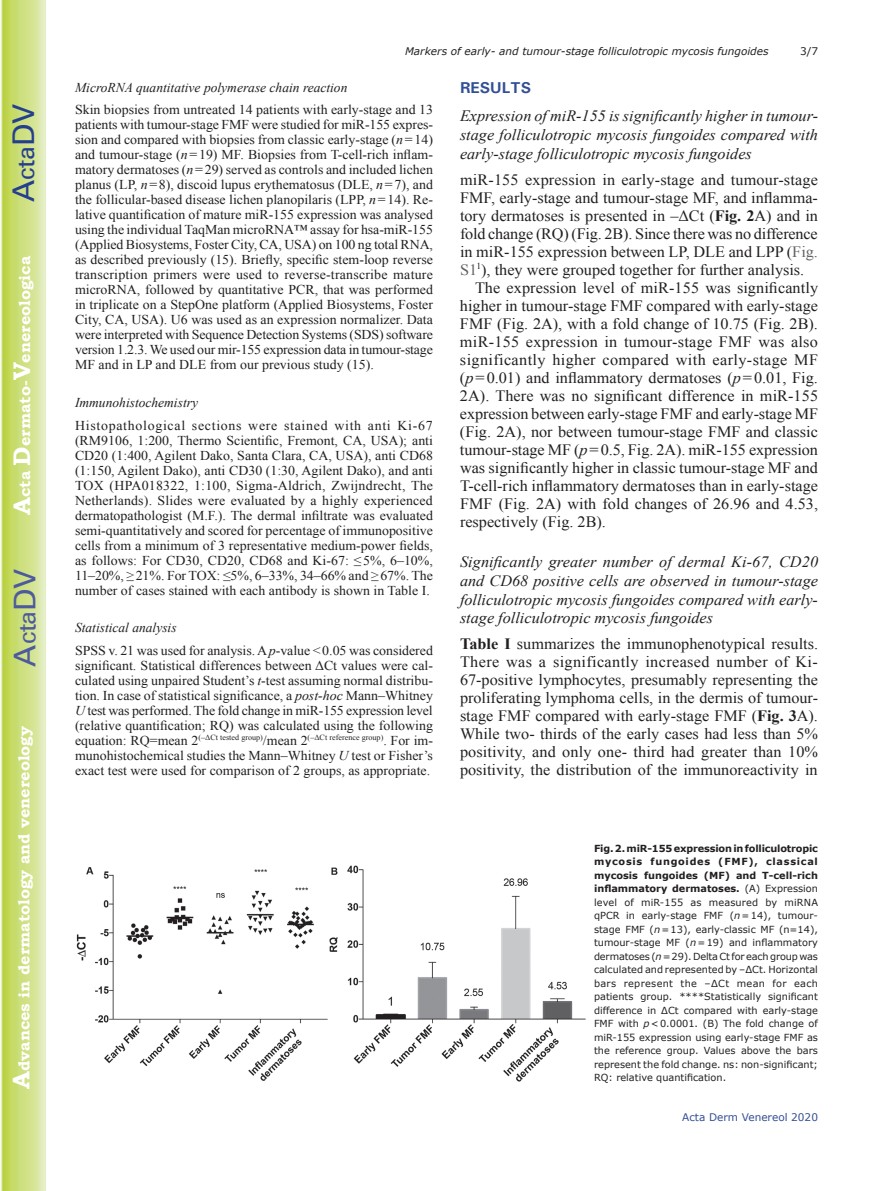
<style>
.page{position:relative;width:893px;height:1191px;background:#fff}
.page>*{position:absolute;margin:0;border:0;box-sizing:border-box;transform-origin:0 0}
.t1{font:30px "Univers";color:#4d5a9e}
.t2{font:30px "Univers";color:#253f8e}
.t3{font:15.75px/18px "Times New Roman";color:#231f20;text-align:justify}
.t4{font:italic 15.75px/18.9px "Times New Roman";color:#231f20;text-align:justify}
.t5{font:700 15.75px "Bookman Old Style";color:#fff}
.t6{font:15.75px "Times New Roman";letter-spacing:.025em;color:#231f20}
.t7{font:700 15.75px "Univers";color:#324f95}
.t8{font:13.5px/15px "Times New Roman";color:#231f20;text-align:justify}
.t9{font:italic 13.5px "Times New Roman";color:#231f20}
.t10{font:italic 10.5px "Verdana";color:#231f20}
.t11{font:10.5px "Verdana";color:#324f95}
.t12{font:10.5px "Verdana";color:#231f20}
.t13{font:9.75px/13.5px "Verdana";color:#231f20;text-align:justify}
.t14{font:7.8px "Times New Roman";color:#231f20}
.s1{font-size:24px}
.s2{font-style:italic}
.s3{font-size:13.5px}
.s4{font-weight:700}
.s5{color:#636366}
</style>
<div class="page">
<svg style="left:1px;top:0;width:45px;height:1191px;background:#cfe084"></svg>
<img style="left:76px;top:865px;width:509px;height:216px">
<h1 class="t2" style="left:6px;top:202px;width:100px;rotate:-90deg">A<span class="s1">cta</span>DV</h1>
<p class="t5" style="left:15px;top:515px;width:260px;rotate:-90deg"><span class="s1">A</span>cta <span class="s1">D</span>ermato-<span class="s1">V</span>enereologica</p>
<h1 class="t1" style="left:7px;top:666px;width:100px;rotate:-90deg">A<span class="s1">cta</span>DV</h1>
<p class="t5" style="left:15px;top:1088px;width:364px;rotate:-90deg"><span class="s1">A</span>dvances in dermatology and venereology</p>
<p class="t10" style="left:405px;top:44px;width:365px">Markers of early- and tumour-stage folliculotropic mycosis fungoides</p>
<p class="t12" style="left:800px;top:44px;width:20px">3/7</p>
<p class="t9" style="left:75px;top:78px;width:274px">MicroRNA quantitative polymerase chain reaction</p>
<p class="t8" style="left:75px;top:102px;width:360px">Skin biopsies from untreated 14 patients with early-stage and 13 patients with tumour-stage FMF were studied for miR-155 expres&shy;sion and compared with biopsies from classic early-stage (<span class="s2">n</span>=14) and tumour-stage (<span class="s2">n</span>=19) MF. Biopsies from T-cell-rich inflam&shy;matory dermatoses (<span class="s2">n</span>=29) served as controls and included lichen planus (LP, <span class="s2">n</span>=8), discoid lupus erythematosus (DLE, <span class="s2">n</span>=7), and the follicular-based disease lichen planopilaris (LPP, <span class="s2">n</span>=14). Re&shy;lative quantification of mature miR-155 expression was analysed using the individual TaqMan microRNA™ assay for hsa-miR-155 (Applied Biosystems, Foster City, CA, USA) on 100 ng total RNA, as described previously (15). Briefly, specific stem-loop reverse transcription primers were used to reverse-transcribe mature microRNA, followed by quantitative PCR, that was performed in triplicate on a StepOne platform (Applied Biosystems, Foster City, CA, USA). U6 was used as an expression normalizer. Data were interpreted with Sequence Detection Systems (SDS) software version 1.2.3. We used our mir-155 expression data in tumour-stage MF and in LP and DLE from our previous study (15).</p>
<p class="t9" style="left:75px;top:393px;width:124px">Immunohistochemistry</p>
<p class="t8" style="left:75px;top:417px;width:360px">Histopathological sections were stained with anti Ki-67 (RM9106, 1:200, Thermo Scientific, Fremont, CA, USA); anti CD20 (1:400, Agilent Dako, Santa Clara, CA, USA), anti CD68 (1:150, Agilent Dako), anti CD30 (1:30, Agilent Dako), and anti TOX (HPA018322, 1:100, Sigma-Aldrich, Zwijndrecht, The Netherlands). Slides were evaluated by a highly experienced dermatopathologist (M.F.). The dermal infiltrate was evaluated semi-quantitatively and scored for percentage of immunopositive cells from a minimum of 3 representative medium-power fields, as follows: For CD30, CD20, CD68 and Ki-67: ≤5%, 6–10%, 11–20%, ≥21%. For TOX: ≤5%, 6–33%, 34–66% and ≥67%. The number of cases stained with each antibody is shown in Table I.</p>
<p class="t8" style="left:75px;top:616px;width:359px;line-height:22.5px"><span class="s2">Statistical analysis<br></span>SPSS v. 21 was used for analysis. A <span class="s2">p</span>-value &lt;0.05 was considered</p>
<p class="t8" style="left:75px;top:657px;width:360px">significant. Statistical differences between ΔCt values were cal&shy;culated using unpaired Student’s <span class="s2">t</span>-test assuming normal distribu&shy;tion. In case of statistical significance, a <span class="s2">post-hoc</span> Mann–Whitney <span class="s2">U</span> test was performed. The fold change in miR-155 expression level (relative quantification; RQ) was calculated using the following</p>
<p class="t14" style="left:75px;top:732px;width:359px"><span class="s3">equation: RQ=mean 2</span>(–ΔCt tested group)<span class="s3">/mean 2</span>(–ΔCt reference group)<span class="s3">. For im-</span></p>
<p class="t8" style="left:75px;top:747px;width:359px">munohistochemical studies the Mann–Whitney <span class="s2">U</span> test or Fisher’s exact test were used for comparison of 2 groups, as appropriate.</p>
<p class="t7" style="left:460px;top:78px;width:73px">RESULTS</p>
<p class="t4" style="left:460px;top:106px;width:360px">Expression of miR-155 is significantly higher in tumour&shy;stage folliculotropic mycosis fungoides compared with early-stage folliculotropic mycosis fungoides</p>
<p class="t3" style="left:460px;top:170px;width:359px">miR-155 expression in early-stage and tumour-stage</p>
<p class="t3" style="left:460px;top:188px;width:359px">FMF, early-stage and tumour-stage MF, and inflamma-</p>
<p class="t3" style="left:460px;top:206px;width:359px">tory dermatoses is presented in –ΔCt (<span class="s4">Fig. 2</span>A) and in</p>
<p class="t3" style="left:460px;top:224px;width:359px">fold change (RQ) (Fig. 2B). Since there was no difference</p>
<p class="t3" style="left:460px;top:242px;width:359px">in miR-155 expression between LP, DLE and LPP (<span class="s5">Fig.</span></p>
<p class="t3" style="left:460px;top:260px;width:346px"><span class="s5">S1</span><sup>1</sup>), they were grouped together for further analysis.</p>
<p class="t3" style="left:475px;top:278px;width:345px">The expression level of miR-155 was significantly</p>
<p class="t3" style="left:460px;top:296px;width:359px">higher in tumour-stage FMF compared with early-stage</p>
<p class="t3" style="left:460px;top:314px;width:359px">FMF (Fig. 2A), with a fold change of 10.75 (Fig. 2B).</p>
<p class="t3" style="left:460px;top:332px;width:359px">miR-155 expression in tumour-stage FMF was also</p>
<p class="t6" style="left:460px;top:349px;width:360px">significantly higher compared with early-stage MF</p>
<p class="t3" style="left:460px;top:368px;width:359px">(<span class="s2">p</span>=0.01) and inflammatory dermatoses (<span class="s2">p</span>=0.01, Fig.</p>
<p class="t3" style="left:460px;top:386px;width:360px">2A). There was no significant difference in miR-155</p>
<p class="t3" style="left:460px;top:404px;width:360px">expression between early-stage FMF and early-stage MF</p>
<p class="t3" style="left:460px;top:422px;width:359px">(Fig. 2A), nor between tumour-stage FMF and classic</p>
<p class="t3" style="left:460px;top:440px;width:360px">tumour-stage MF (<span class="s2">p</span>=0.5, Fig. 2A). miR-155 expression</p>
<p class="t3" style="left:460px;top:458px;width:359px">was significantly higher in classic tumour-stage MF and</p>
<p class="t3" style="left:460px;top:476px;width:360px">T-cell-rich inflammatory dermatoses than in early-stage</p>
<p class="t3" style="left:460px;top:494px;width:360px">FMF (Fig. 2A) with fold changes of 26.96 and 4.53,</p>
<p class="t3" style="left:460px;top:512px;width:147px">respectively (Fig. 2B).</p>
<p class="t4" style="left:460px;top:551px;width:360px">Significantly greater number of dermal Ki-67, CD20 and CD68 positive cells are observed in tumour-stage folliculotropic mycosis fungoides compared with early&shy;stage folliculotropic mycosis fungoides</p>
<p class="t3" style="left:460px;top:634px;width:360px"><span class="s4">Table I</span> summarizes the immunophenotypical results.<br>There was a significantly increased number of Ki-67-positive lymphocytes, presumably representing the proliferating lymphoma cells, in the dermis of tumour&shy;stage FMF compared with early-stage FMF (<span class="s4">Fig. 3</span>A).<br>While two- thirds of the early cases had less than 5% positivity, and only one- third had greater than 10% positivity, the distribution of the immunoreactivity in</p>
<p class="t13" style="left:594px;top:841px;width:225px"><span class="s4">Fig. 2. miR-155 expression in folliculotropic mycosis fungoides (FMF), classical mycosis fungoides (MF) and T-cell-rich inflammatory dermatoses.</span> (A) Expression level of miR-155 as measured by miRNA qPCR in early-stage FMF (<span class="s2">n</span>=14), tumour&shy;stage FMF (<span class="s2">n</span>=13), early-classic MF (n=14), tumour-stage MF (<span class="s2">n</span>=19) and inflammatory dermatoses (<span class="s2">n</span>=29). Delta Ct for each group was calculated and represented by –ΔCt. Horizontal bars represent the –ΔCt mean for each patients group. ****Statistically significant difference in ΔCt compared with early-stage FMF with <span class="s2">p</span>&lt;0.0001. (B) The fold change of miR-155 expression using early-stage FMF as the reference group. Values above the bars represent the fold change. ns: non-significant; RQ: relative quantification.</p>
<p class="t11" style="left:682px;top:1110px;width:137px">Acta Derm Venereol 2020</p>
</div>
